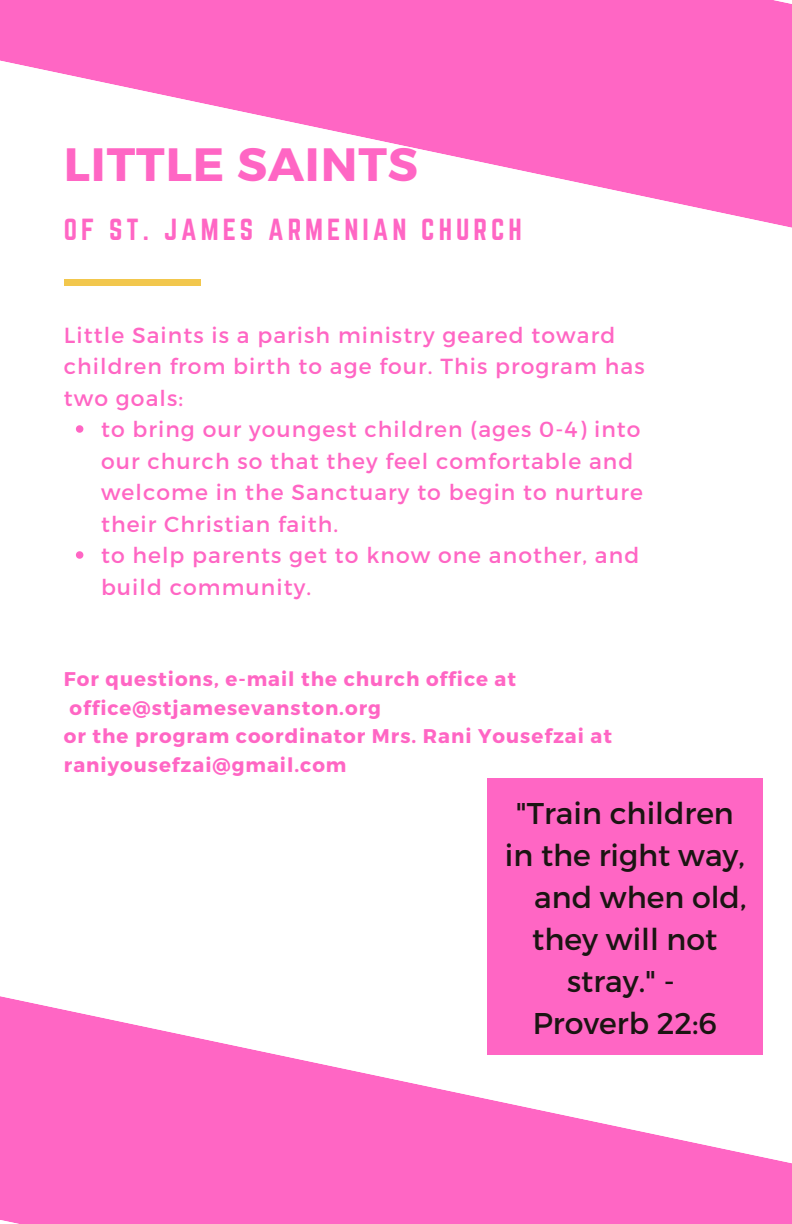
<style>
.page{position:relative;width:792px;height:1224px;background:#fff}
.page>*{position:absolute;margin:0;border:0;box-sizing:border-box;transform-origin:0 0}
.t1{font:700 46.8px "Montserrat";letter-spacing:.02em;color:#ff66c4}
.t2{font:30px "Montserrat";color:#1a1512}
.t3{font:26.6px "Norwester";letter-spacing:.15em;color:#ff66c4}
.t4{font:21.8px/31.6px "Montserrat";letter-spacing:.05em;color:#ff66c4}
.t5{font:700 19.8px/28.4px "Montserrat";letter-spacing:.05em;color:#ff66c4}
</style>
<div class="page">
<svg style="left:76px;top:425px;width:7px;height:8px"></svg>
<svg style="left:76px;top:551px;width:7px;height:8px"></svg>
<div style="left:64px;top:279px;width:137px;height:6px;background:#f2c74d"></div>
<svg style="left:0;top:0;width:792px;height:228px;fill:#ff66c4"></svg>
<svg style="left:0;top:996px;width:792px;height:228px;fill:#ff66c4"></svg>
<div style="left:487px;top:779px;width:276px;height:276px;background:#ff66c4"></div>
<h1 class="t1" style="left:64px;top:134px;width:356px">LITTLE SAINTS</h1>
<p class="t3" style="left:64px;top:214px;width:459px">OF ST. JAMES ARMENIAN CHURCH</p>
<p class="t4" style="left:64px;top:318px;width:582px">Little Saints is a parish ministry geared toward children from birth to age four. This program has two goals:</p>
<p class="t4" style="left:101px;top:413px;width:544px">to bring our youngest children (ages 0-4) into our church so that they feel comfortable and welcome in the Sanctuary to begin to nurture their Christian faith.<br>to help parents get to know one another, and build community.</p>
<p class="t5" style="left:64px;top:664px;width:550px">For questions, e-mail the church office at office@stjamesevanston.org<br>or the program coordinator Mrs. Rani Yousefzai at raniyousefzai@gmail.com</p>
<h2 class="t2" style="left:516px;top:793px;width:219px">"Train children</h2>
<h2 class="t2" style="left:505px;top:835px;width:242px">in the right way,</h2>
<h2 class="t2" style="left:534px;top:877px;width:214px">and when old,</h2>
<h2 class="t2" style="left:532px;top:919px;width:187px">they will not</h2>
<h2 class="t2" style="left:567px;top:961px;width:109px">stray." -</h2>
<h2 class="t2" style="left:533px;top:1003px;width:186px">Proverb 22:6</h2>
</div>
